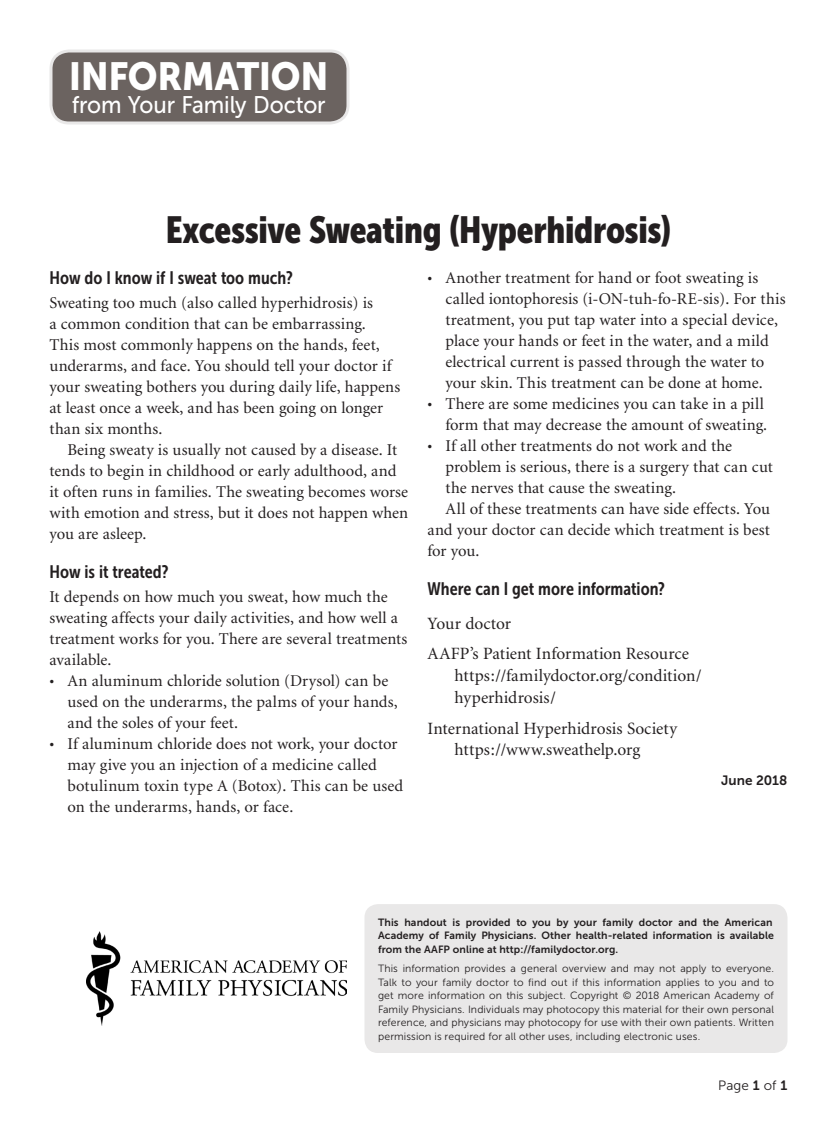
<style>
.page{position:relative;width:837px;height:1134px;background:#fff}
.page>*{position:absolute;margin:0;border:0;box-sizing:border-box;transform-origin:0 0}
.t1{font:39px "Museo Sans 900";letter-spacing:-.01em;color:#fff;scale:.93 1}
.t2{font:37.5px "Museo Sans Cond 900";letter-spacing:-.01em;color:#231f20}
.t3{font:24px "Museo Sans 500";letter-spacing:-.005em;color:#fff;scale:.93 1}
.Subhead{font:18px "Museo Sans Cond 700";color:#231f20}
.Web_Big{font:17.25px/21.8px "Minion";color:#231f20}
.Bullet{font:16.5px/21px "Minion";letter-spacing:.005em;color:#231f20}
.Body_no_indent{font:16.5px/21px "Minion";color:#231f20}
.Body{font:16.5px/21px "Minion";letter-spacing:.005em;color:#231f20}
.Date{font:13.5px "Museo Sans 700";color:#231f20}
.t4{font:13.5px "Museo Sans 300";letter-spacing:.005em;color:#231f20}
.t5{font:10.5px/13.5px "Museo Sans 300";letter-spacing:.01em;color:#231f20;text-align:justify}
.t6{font:10.5px/13.5px "Museo Sans 700";letter-spacing:.01em;color:#231f20}
.s1{font-family:"Museo Sans 700"}
</style>
<div class="page">
<img style="left:87px;top:931px;width:259px;height:95px">
<div style="left:364px;top:904px;width:424px;height:149px;background:#e9e8e8;border-radius:14px"></div>
<div style="left:51px;top:51px;width:297px;height:72px;background:#6b6360;border-radius:18px"></div>
<div style="left:50px;top:50px;width:300px;height:74px;border:3px solid #e9e8e8;border-radius:18px"></div>
<h1 class="t1" style="left:69px;top:54px;width:281px">INFORMATION</h1>
<h3 class="t3" style="left:72px;top:92px;width:275px">from Your Family Doctor</h3>
<p class="t2" style="left:166px;top:209px;width:507px">Excessive Sweating (Hyperhidrosis)</p>
<p class="Subhead" style="left:50px;top:268px;width:245px">How do I know if I sweat too much?</p>
<p class="Body_no_indent" style="left:50px;top:293px;width:352px">Sweating too much (also called hyperhidrosis) is<br>a common condition that can be embarrassing.<br>This most commonly happens on the hands, feet, underarms, and face. You should tell your doctor if your sweating bothers you during daily life, happens at least once a week, and has been going on longer than six months.</p>
<p class="Body" style="left:50px;top:440px;width:360px;text-indent:18px">Being sweaty is usually not caused by a disease. It tends to begin in childhood or early adulthood, and it often runs in families. The sweating becomes worse with emotion and stress, but it does not happen when you are asleep.</p>
<p class="Subhead" style="left:50px;top:562px;width:121px">How is it treated?</p>
<p class="Body_no_indent" style="left:50px;top:587px;width:359px">It depends on how much you sweat, how much the sweating affects your daily activities, and how well a treatment works for you. There are several treatments available.</p>
<p class="Bullet" style="left:68px;top:671px;width:332px;text-indent:-18px">• An aluminum chloride solution (Drysol) can be used on the underarms, the palms of your hands, and the soles of your feet.</p>
<p class="Bullet" style="left:68px;top:734px;width:337px;text-indent:-18px">• If aluminum chloride does not work, your doctor may give you an injection of a medicine called botulinum toxin type A (Botox). This can be used on the underarms, hands, or face.</p>
<p class="Bullet" style="left:446px;top:268px;width:342px;text-indent:-18px">• Another treatment for hand or foot sweating is called iontophoresis (i-ON-tuh-fo-RE-sis). For this treatment, you put tap water into a special device, place your hands or feet in the water, and a mild electrical current is passed through the water to your skin. This treatment can be done at home.</p>
<p class="Bullet" style="left:428px;top:394px;width:341px;text-align:right">• There are some medicines you can take in a pill form that may decrease the amount of sweating.</p>
<p class="Bullet" style="left:446px;top:436px;width:329px;text-indent:-18px">• If all other treatments do not work and the problem is serious, there is a surgery that can cut the nerves that cause the sweating.</p>
<p class="Body" style="left:428px;top:499px;width:344px;text-align:justify;text-indent:18px">All of these treatments can have side effects. You and your doctor can decide which treatment is best for you.</p>
<p class="Subhead" style="left:428px;top:579px;width:239px">Where can I get more information?</p>
<p class="Web_Big" style="left:428px;top:613px;width:85px">Your doctor</p>
<p class="Web_Big" style="left:454px;top:644px;width:249px;text-indent:-27px">AAFP’s Patient Information Resource https://familydoctor.org/condition/ hyperhidrosis/</p>
<p class="Web_Big" style="left:428px;top:718px;width:251px;text-align:center">International Hyperhidrosis Society https://www.sweathelp.org</p>
<p class="Date" style="left:721px;top:773px;width:68px">June 2018</p>
<p class="t6" style="left:378px;top:915px;width:398px">This handout is provided to you by your family doctor and the American<br>Academy of Family Physicians. Other health-related information is available from the AAFP online at http://familydoctor.org.</p>
<p class="t5" style="left:378px;top:962px;width:398px">This information provides a general overview and may not apply to everyone.<br>Talk to your family doctor to find out if this information applies to you and to get more information on this subject. Copyright © 2018 American Academy of Family Physicians. Individuals may photocopy this material for their own personal reference, and physicians may photocopy for use with their own patients. Written permission is required for all other uses, including electronic uses.</p>
<p class="t4" style="left:718px;top:1079px;width:71px">Page <span class="s1">1</span> of <span class="s1">1</span></p>
</div>
